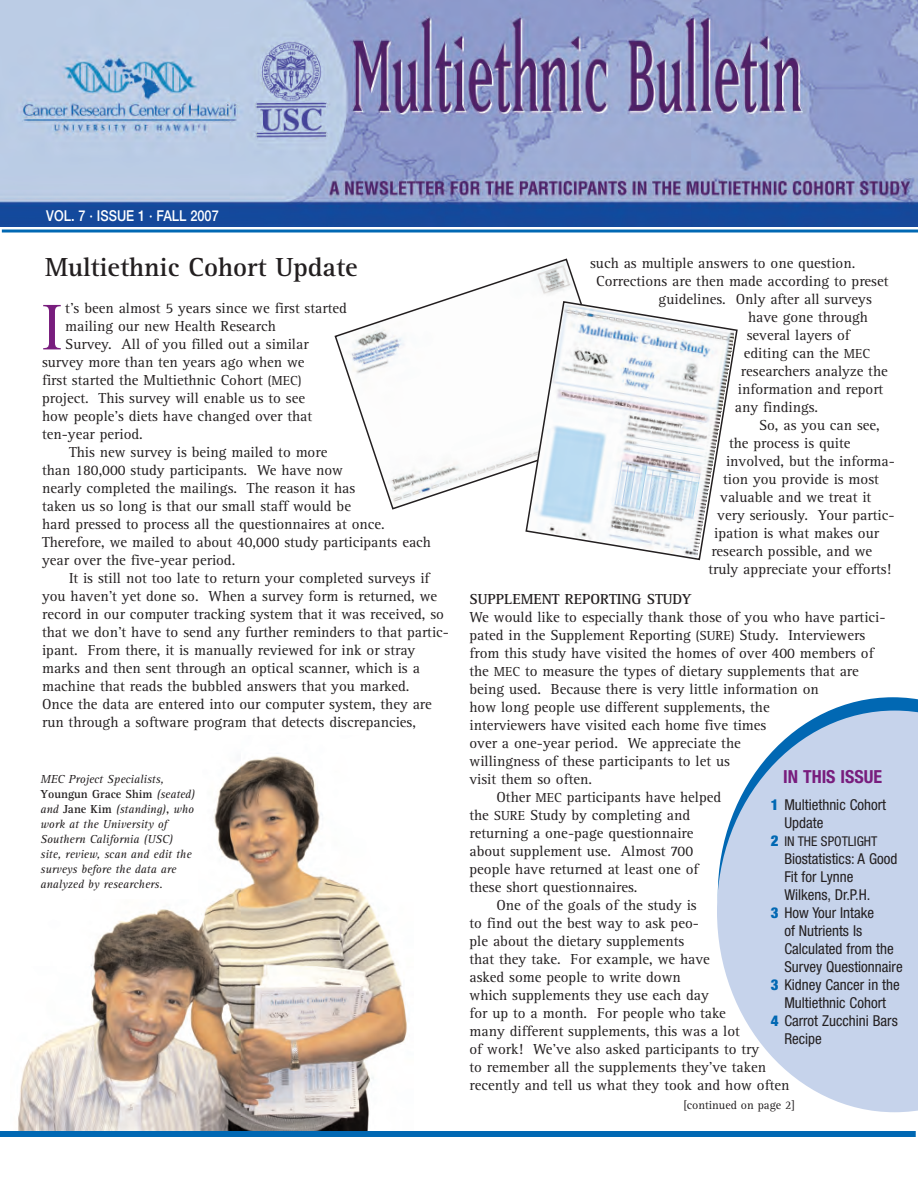
<style>
.page{position:relative;width:918px;height:1188px;background:#fff}
.page>*{position:absolute;margin:0;border:0;box-sizing:border-box;transform-origin:0 0}
.t1{font:66.75px "Rotis Serif";color:#781d7d}
.t2{font:700 27px "Rotis Serif";color:#231f20}
.t3{font:700 condensed 18px "Helvetica Neue";color:#781d7d}
.t4{font:15px "Rotis Serif";color:#231f20}
.t5{font:condensed 15px/18px "Helvetica Neue";color:#231f20}
.t6{font:700 15px "Rotis Serif";color:#231f20}
.t7{font:500 15px "Helvetica Neue";color:#fff;scale:.85 1}
.t8{font:condensed 13.5px "Helvetica Neue";color:#231f20}
.t9{font:italic 12px/15px "Rotis Serif";color:#231f20}
.t10{font:12px "Rotis Serif";color:#231f20}
.s1{font-size:13.5px}
.s2{font-weight:700;font-style:normal}
.s3{font-weight:900;color:#0168b3}
.s4{font-weight:900;font-size:15px;color:#0168b3}
</style>
<div class="page">
<svg style="left:828px;top:697px;width:90px;height:14px"></svg>
<hr style="left:2px;top:230px;width:916px;height:3px;background:#0168b3">
<img style="left:0;top:0;width:918px;height:227px">
<svg style="left:717px;top:711px;width:201px;height:401px;fill:#c6d3eb"></svg>
<img style="left:18px;top:756px;width:389px;height:375px">
<div style="left:0;top:1131px;width:916px;height:6px;background:#0168b3"></div>
<div style="left:39px;top:774px;width:158px;height:125px;background:#fff"></div>
<svg style="left:334px;top:293px;width:127px;height:217px"></svg>
<svg style="left:461px;top:258px;width:120px;height:229px"></svg>
<svg style="left:525px;top:300px;width:213px;height:261px"></svg>
<p class="t7" style="left:46px;top:210px;width:204px">VOL. 7 · ISSUE 1 · FALL 2007</p>
<h2 class="t2" style="left:45px;top:258px;width:314px">Multiethnic Cohort Update</h2>
<h1 class="t1" style="left:42px;top:305px;width:21px">I</h1>
<p class="t4" style="left:65px;top:303px;width:283px">t's been almost 5 years since we first started</p>
<p class="t4" style="left:65px;top:321px;width:212px">mailing our new Health Research</p>
<p class="t4" style="left:65px;top:339px;width:245px">Survey. All of you filled out a similar</p>
<p class="t4" style="left:42px;top:357px;width:264px">survey more than ten years ago when we</p>
<p class="t4" style="left:42px;top:375px;width:261px">first started the Multiethnic Cohort <span class="s1">(MEC)</span></p>
<p class="t4" style="left:42px;top:393px;width:264px">project. This survey will enable us to see</p>
<p class="t4" style="left:42px;top:411px;width:272px">how people's diets have changed over that</p>
<p class="t4" style="left:42px;top:429px;width:102px">ten-year period.</p>
<p class="t4" style="left:69px;top:447px;width:260px">This new survey is being mailed to more</p>
<p class="t4" style="left:42px;top:465px;width:302px">than 180,000 study participants. We have now</p>
<p class="t4" style="left:42px;top:483px;width:315px">nearly completed the mailings. The reason it has</p>
<p class="t4" style="left:42px;top:501px;width:311px">taken us so long is that our small staff would be</p>
<p class="t4" style="left:42px;top:519px;width:344px">hard pressed to process all the questionnaires at once.</p>
<p class="t4" style="left:42px;top:537px;width:390px">Therefore, we mailed to about 40,000 study participants each</p>
<p class="t4" style="left:42px;top:555px;width:195px">year over the five-year period.</p>
<p class="t4" style="left:69px;top:573px;width:362px">It is still not too late to return your completed surveys if</p>
<p class="t4" style="left:42px;top:591px;width:397px">you haven't yet done so. When a survey form is returned, we</p>
<p class="t4" style="left:42px;top:609px;width:404px">record in our computer tracking system that it was received, so</p>
<p class="t4" style="left:42px;top:627px;width:408px">that we don't have to send any further reminders to that partic-</p>
<p class="t4" style="left:42px;top:645px;width:375px">ipant. From there, it is manually reviewed for ink or stray</p>
<p class="t4" style="left:42px;top:663px;width:379px">marks and then sent through an optical scanner, which is a</p>
<p class="t4" style="left:42px;top:681px;width:369px">machine that reads the bubbled answers that you marked.</p>
<p class="t4" style="left:42px;top:699px;width:391px">Once the data are entered into our computer system, they are</p>
<p class="t4" style="left:42px;top:717px;width:375px">run through a software program that detects discrepancies,</p>
<p class="t9" style="left:40px;top:773px;width:156px">MEC Project Specialists,<br><span class="s2">Youngun Grace Shim</span> (seated) and <span class="s2">Jane Kim</span> (standing)<span class="s2">,</span> who work at the University of<br>Southern California (USC) site, review, scan and edit the surveys before the data are analyzed by researchers.</p>
<p class="t4" style="left:590px;top:258px;width:267px">such as multiple answers to one question.</p>
<p class="t4" style="left:596px;top:276px;width:294px">Corrections are then made according to preset</p>
<p class="t4" style="left:659px;top:294px;width:215px">guidelines. Only after all surveys</p>
<p class="t4" style="left:748px;top:312px;width:121px">have gone through</p>
<p class="t4" style="left:747px;top:330px;width:105px">several layers of</p>
<p class="t4" style="left:744px;top:348px;width:128px">editing can the <span class="s1">MEC</span></p>
<p class="t4" style="left:741px;top:366px;width:148px">researchers analyze the</p>
<p class="t4" style="left:738px;top:384px;width:147px">information and report</p>
<p class="t4" style="left:735px;top:402px;width:85px">any findings.</p>
<p class="t4" style="left:759px;top:420px;width:122px">So, as you can see,</p>
<p class="t4" style="left:729px;top:438px;width:123px">the process is quite</p>
<p class="t4" style="left:726px;top:456px;width:170px">involved, but the informa-</p>
<p class="t4" style="left:723px;top:474px;width:157px">tion you provide is most</p>
<p class="t4" style="left:720px;top:492px;width:153px">valuable and we treat it</p>
<p class="t4" style="left:717px;top:510px;width:179px">very seriously. Your partic-</p>
<p class="t4" style="left:714px;top:528px;width:166px">ipation is what makes our</p>
<p class="t4" style="left:711px;top:546px;width:162px">research possible, and we</p>
<p class="t4" style="left:708px;top:564px;width:184px">truly appreciate your efforts!</p>
<p class="t6" style="left:470px;top:594px;width:223px">SUPPLEMENT REPORTING STUDY</p>
<p class="t4" style="left:470px;top:612px;width:418px">We would like to especially thank those of you who have partici-</p>
<p class="t4" style="left:470px;top:630px;width:397px">pated in the Supplement Reporting <span class="s1">(SURE)</span> Study. Interviewers</p>
<p class="t4" style="left:470px;top:648px;width:406px">from this study have visited the homes of over 400 members of</p>
<p class="t4" style="left:470px;top:666px;width:391px">the <span class="s1">MEC</span> to measure the types of dietary supplements that are</p>
<p class="t4" style="left:470px;top:684px;width:351px">being used. Because there is very little information on</p>
<p class="t4" style="left:470px;top:702px;width:302px">how long people use different supplements, the</p>
<p class="t4" style="left:470px;top:720px;width:298px">interviewers have visited each home five times</p>
<p class="t4" style="left:470px;top:738px;width:273px">over a one-year period. We appreciate the</p>
<p class="t4" style="left:470px;top:756px;width:262px">willingness of these participants to let us</p>
<p class="t4" style="left:470px;top:774px;width:124px">visit them so often.</p>
<p class="t4" style="left:497px;top:792px;width:226px">Other <span class="s1">MEC</span> participants have helped</p>
<p class="t4" style="left:470px;top:810px;width:222px">the <span class="s1">SURE</span> Study by completing and</p>
<p class="t4" style="left:470px;top:828px;width:226px">returning a one-page questionnaire</p>
<p class="t4" style="left:470px;top:846px;width:225px">about supplement use. Almost 700</p>
<p class="t4" style="left:470px;top:864px;width:231px">people have returned at least one of</p>
<p class="t4" style="left:470px;top:882px;width:169px">these short questionnaires.</p>
<p class="t4" style="left:497px;top:900px;width:202px">One of the goals of the study is</p>
<p class="t4" style="left:470px;top:918px;width:231px">to find out the best way to ask peo-</p>
<p class="t4" style="left:470px;top:936px;width:216px">ple about the dietary supplements</p>
<p class="t4" style="left:470px;top:954px;width:242px">that they take. For example, we have</p>
<p class="t4" style="left:470px;top:972px;width:213px">asked some people to write down</p>
<p class="t4" style="left:470px;top:990px;width:241px">which supplements they use each day</p>
<p class="t4" style="left:470px;top:1008px;width:258px">for up to a month. For people who take</p>
<p class="t4" style="left:470px;top:1026px;width:272px">many different supplements, this was a lot</p>
<p class="t4" style="left:470px;top:1044px;width:291px">of work! We've also asked participants to try</p>
<p class="t4" style="left:470px;top:1062px;width:298px">to remember all the supplements they've taken</p>
<p class="t4" style="left:470px;top:1080px;width:321px">recently and tell us what they took and how often</p>
<p class="t3" style="left:783px;top:770px;width:100px">IN THIS ISSUE</p>
<p class="t5" style="left:784px;top:797px;width:103px;text-indent:-14px"><span class="s3">1</span> Multiethnic Cohort<br>Update</p>
<p class="t8" style="left:771px;top:837px;width:108px"><span class="s4">2</span> IN THE SPOTLIGHT</p>
<p class="t5" style="left:784px;top:851px;width:115px">Biostatistics: A Good</p>
<p class="t5" style="left:784px;top:869px;width:70px">Fit for Lynne</p>
<p class="t5" style="left:784px;top:887px;width:88px">Wilkens, Dr.P.H.</p>
<p class="t5" style="left:771px;top:905px;width:105px"><span class="s3">3</span> How Your Intake</p>
<p class="t5" style="left:784px;top:923px;width:79px">of Nutrients Is</p>
<p class="t5" style="left:784px;top:941px;width:111px">Calculated from the</p>
<p class="t5" style="left:784px;top:959px;width:120px">Survey Questionnaire</p>
<p class="t5" style="left:771px;top:977px;width:130px"><span class="s3">3</span> Kidney Cancer in the</p>
<p class="t5" style="left:784px;top:995px;width:103px">Multiethnic Cohort</p>
<p class="t5" style="left:771px;top:1013px;width:128px"><span class="s3">4</span> Carrot Zucchini Bars</p>
<p class="t5" style="left:784px;top:1031px;width:39px">Recipe</p>
<p class="t10" style="left:683px;top:1101px;width:113px">[continued on page 2]</p>
</div>
